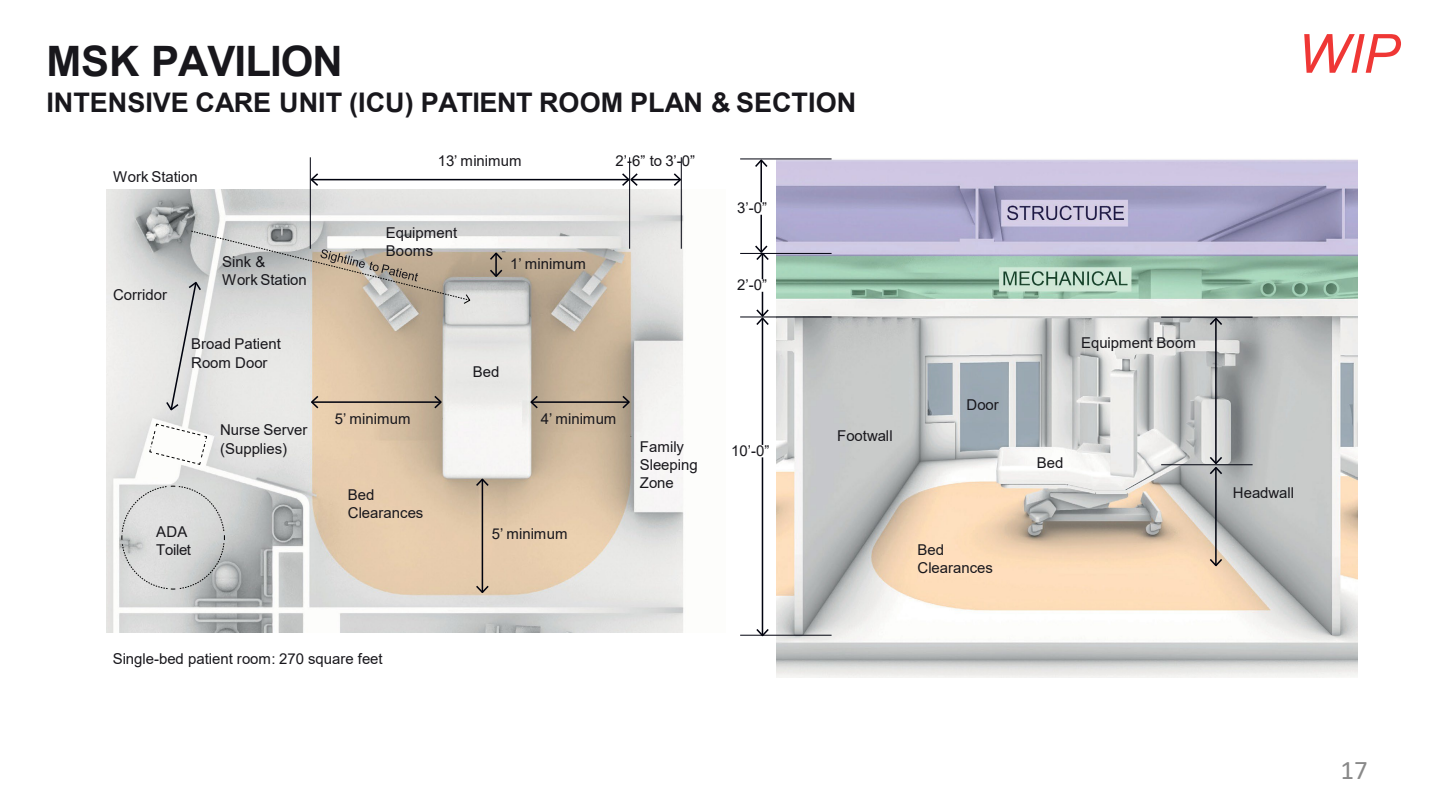
<style>
.page{position:relative;width:1440px;height:810px;background:#fff}
.page>*{position:absolute;margin:0;border:0;box-sizing:border-box;transform-origin:0 0}
.t1{font:italic 54px "Arial";color:#ef3735}
.t2{font:700 42px "Arial";letter-spacing:-.025em;color:#18171c}
.t3{font:700 27px "Arial";color:#18171c}
.t4{font:27px "Calibri";color:#898989}
.t5{font:15px/18.3px "Arial";color:#18171c}
</style>
<div class="page">
<img style="left:107px;top:190px;width:577px;height:443px">
<img style="left:776px;top:159px;width:581px;height:518px">
<svg style="left:121px;top:486px;width:104px;height:104px;background:#d2d3d3"></svg>
<hr style="left:311px;top:179px;width:318px;height:1px;background:#00020e">
<svg style="left:309px;top:172px;width:11px;height:16px"></svg>
<hr style="left:310px;top:157px;width:1px;height:92px;background:#00020e">
<hr style="left:629px;top:157px;width:1px;height:92px;background:#00020e">
<hr style="left:531px;top:401px;width:98px;height:2px;background:#00020e">
<svg style="left:529px;top:394px;width:10px;height:16px"></svg>
<svg style="left:621px;top:394px;width:10px;height:16px"></svg>
<hr style="left:482px;top:479px;width:1px;height:113px;background:#00020e">
<svg style="left:474px;top:477px;width:16px;height:11px"></svg>
<svg style="left:474px;top:584px;width:16px;height:11px"></svg>
<svg style="left:149px;top:423px;width:59px;height:42px"></svg>
<hr style="left:631px;top:179px;width:49px;height:1px;background:#00020e">
<svg style="left:620px;top:172px;width:19px;height:16px"></svg>
<svg style="left:672px;top:172px;width:9px;height:16px"></svg>
<hr style="left:681px;top:157px;width:1px;height:92px;background:#00020e">
<hr style="left:495px;top:253px;width:2px;height:23px;background:#00020e">
<svg style="left:488px;top:251px;width:16px;height:10px"></svg>
<svg style="left:488px;top:268px;width:16px;height:10px"></svg>
<svg style="left:165px;top:231px;width:305px;height:181px;background:#d1cac0"></svg>
<hr style="left:762px;top:318px;width:1px;height:127px;background:#00020e">
<hr style="left:762px;top:457px;width:1px;height:179px;background:#00020e">
<svg style="left:755px;top:627px;width:15px;height:10px"></svg>
<hr style="left:740px;top:635px;width:92px;height:1px;background:#00020e">
<hr style="left:740px;top:317px;width:92px;height:1px;background:#00020e">
<svg style="left:755px;top:292px;width:15px;height:35px"></svg>
<hr style="left:740px;top:253px;width:92px;height:1px;background:#00020e">
<hr style="left:760px;top:160px;width:2px;height:42px;background:#00020e">
<hr style="left:760px;top:215px;width:2px;height:37px;background:#00020e">
<svg style="left:753px;top:244px;width:17px;height:35px"></svg>
<svg style="left:753px;top:158px;width:16px;height:11px"></svg>
<hr style="left:740px;top:159px;width:92px;height:1px;background:#00020e">
<hr style="left:1215px;top:318px;width:2px;height:145px;background:#00020e">
<svg style="left:1208px;top:316px;width:16px;height:11px"></svg>
<hr style="left:1161px;top:317px;width:92px;height:1px;background:#00020e">
<hr style="left:1161px;top:465px;width:92px;height:1px;background:#00020e">
<hr style="left:1215px;top:468px;width:2px;height:98px;background:#00020e">
<svg style="left:1208px;top:557px;width:16px;height:11px"></svg>
<svg style="left:1208px;top:455px;width:16px;height:21px"></svg>
<h2 class="t2" style="left:46px;top:32px;width:298px">MSK PAVILION</h2>
<p class="t1" style="left:1297px;top:19px;width:103px">WIP</p>
<h2 class="t3" style="left:46px;top:83px;width:811px">INTENSIVE CARE UNIT (ICU) PATIENT ROOM PLAN &amp; SECTION</h2>
<p class="t5" style="left:113px;top:168px;width:86px">Work Station</p>
<p class="t5" style="left:113px;top:286px;width:55px">Corridor</p>
<p class="t5" style="left:222px;top:253px;width:45px">Sink &amp;</p>
<p class="t5" style="left:222px;top:271px;width:86px">Work Station</p>
<p class="t5" style="left:191px;top:335px;width:91px">Broad Patient<br>Room Door</p>
<p class="t5" style="left:156px;top:523px;width:33px">ADA</p>
<p class="t5" style="left:156px;top:541px;width:36px">Toilet</p>
<p class="t5" style="left:220px;top:421px;width:89px">Nurse Server (Supplies)</p>
<p class="t5" style="left:438px;top:151px;width:85px">13’ minimum</p>
<p class="t5" style="left:616px;top:151px;width:81px">2’-6” to 3’-0”</p>
<p class="t5" style="left:386px;top:223px;width:73px">Equipment<br>Booms</p>
<p class="t5" style="left:510px;top:255px;width:77px">1’ minimum</p>
<p class="t5" style="left:473px;top:362px;width:28px">Bed</p>
<p class="t5" style="left:335px;top:409px;width:77px">5’ minimum</p>
<p class="t5" style="left:541px;top:409px;width:77px">4’ minimum</p>
<p class="t5" style="left:348px;top:485px;width:77px">Bed<br>Clearances</p>
<p class="t5" style="left:492px;top:525px;width:77px">5’ minimum</p>
<p class="t5" style="left:640px;top:437px;width:59px">Family<br>Sleeping<br>Zone</p>
<p class="t5" style="left:737px;top:198px;width:31px">3’-0”</p>
<p class="t5" style="left:737px;top:275px;width:31px">2’-0”</p>
<p class="t5" style="left:731px;top:441px;width:40px">10’-0”</p>
<p class="t5" style="left:113px;top:649px;width:271px">Single-bed patient room: 270 square feet</p>
<p class="t5" style="left:837px;top:426px;width:57px">Footwall</p>
<p class="t5" style="left:967px;top:396px;width:34px">Door</p>
<p class="t5" style="left:918px;top:540px;width:77px">Bed<br>Clearances</p>
<p class="t5" style="left:1081px;top:333px;width:116px">Equipment Boom</p>
<p class="t5" style="left:1037px;top:453px;width:28px">Bed</p>
<p class="t5" style="left:1233px;top:484px;width:63px">Headwall</p>
<h3 class="t4" style="left:1341px;top:751px;width:29px">17</h3>
</div>
